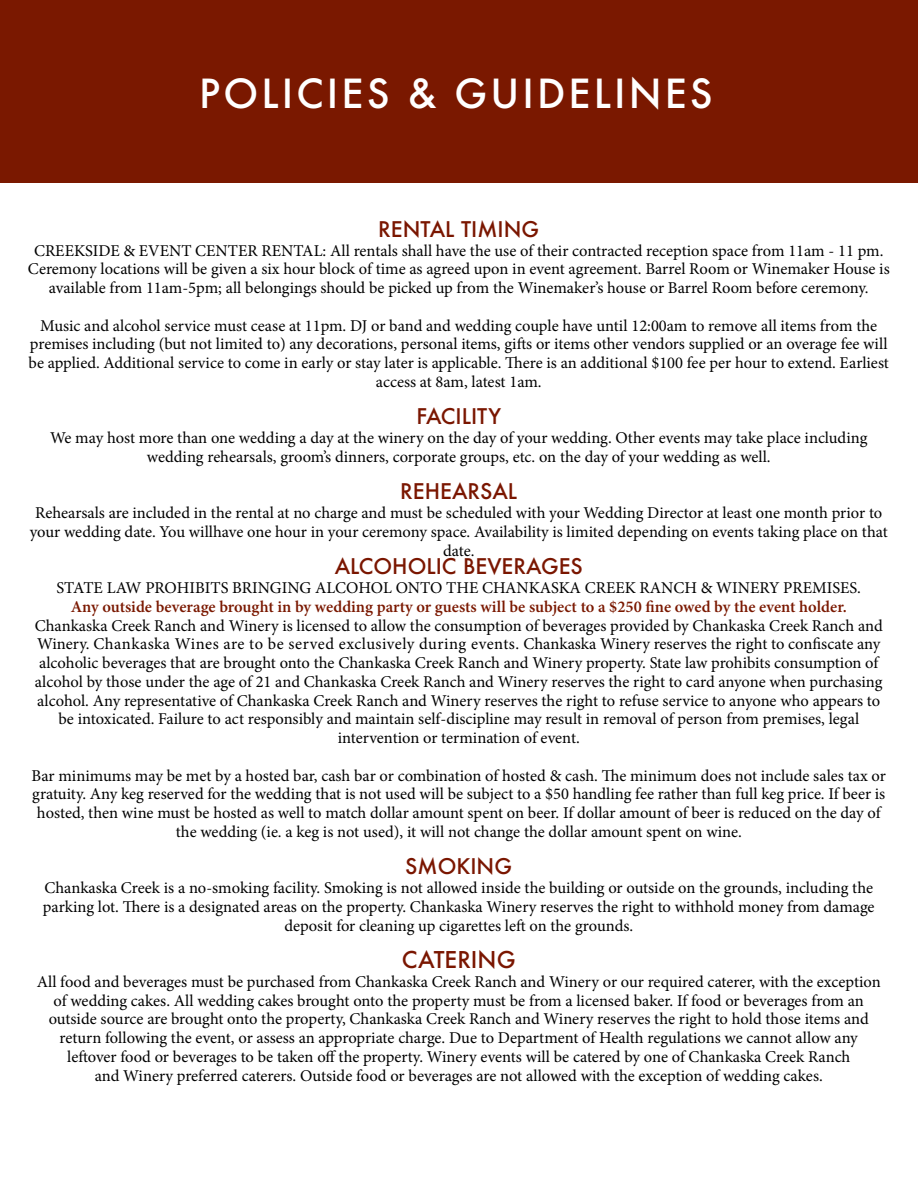
<style>
.page{position:relative;width:918px;height:1188px;background:#fff}
.page>*{position:absolute;margin:0;border:0;box-sizing:border-box;transform-origin:0 0}
.t1{font:500 39px "Futura";letter-spacing:.08em;color:#fff}
.t2{font:500 22.5px "Futura";color:#7a1600}
.t3{font:500 21px "Futura";color:#7a1600}
.t4{font:16.5px/18.8px "Minion Pro";color:#000;text-align:center}
.t5{font:600 16.5px "Minion Pro";color:#7a1800}
</style>
<div class="page">
<div style="left:0;top:0;width:918px;height:182px;background:#7a1800"></div>
<h1 class="t1" style="left:199px;top:67px;width:515px">POLICIES &amp; GUIDELINES</h1>
<p class="t3" style="left:378px;top:215px;width:163px">RENTAL TIMING</p>
<p class="t4" style="left:28px;top:241px;width:863px">CREEKSIDE &amp; EVENT CENTER RENTAL: All rentals shall have the use of their contracted reception space from 11am - 11 pm.<br>Ceremony locations will be given a six hour block of time as agreed upon in event agreement. Barrel Room or Winemaker House is available from 11am-5pm; all belongings should be picked up from the Winemaker’s house or Barrel Room before ceremony.</p>
<p class="t4" style="left:29px;top:316px;width:862px">Music and alcohol service must cease at 11pm. DJ or band and wedding couple have until 12:00am to remove all items from the premises including (but not limited to) any decorations, personal items, gifts or items other vendors supplied or an overage fee will be applied. Additional service to come in early or stay later is applicable. There is an additional $100 fee per hour to extend. Earliest access at 8am, latest 1am.</p>
<p class="t3" style="left:416px;top:402px;width:86px">FACILITY</p>
<p class="t4" style="left:50px;top:429px;width:819px">We may host more than one wedding a day at the winery on the day of your wedding. Other events may take place including wedding rehearsals, groom’s dinners, corporate groups, etc. on the day of your wedding as well.</p>
<p class="t3" style="left:400px;top:477px;width:118px">REHEARSAL</p>
<p class="t4" style="left:30px;top:504px;width:859px">Rehearsals are included in the rental at no charge and must be scheduled with your Wedding Director at least one month prior to your wedding date. You willhave one hour in your ceremony space. Availability is limited depending on events taking place on that date.</p>
<p class="t3" style="left:335px;top:552px;width:250px">ALCOHOLIC BEVERAGES</p>
<p class="t4" style="left:57px;top:579px;width:806px">STATE LAW PROHIBITS BRINGING ALCOHOL ONTO THE CHANKASKA CREEK RANCH &amp; WINERY PREMISES.</p>
<p class="t5" style="left:71px;top:595px;width:778px">Any outside beverage brought in by wedding party or guests will be subject to a $250 fine owed by the event holder.</p>
<p class="t4" style="left:35px;top:616px;width:850px">Chankaska Creek Ranch and Winery is licensed to allow the consumption of beverages provided by Chankaska Creek Ranch and Winery. Chankaska Wines are to be served exclusively during events. Chankaska Winery reserves the right to confiscate any alcoholic beverages that are brought onto the Chankaska Creek Ranch and Winery property. State law prohibits consumption of alcohol by those under the age of 21 and Chankaska Creek Ranch and Winery reserves the right to card anyone when purchasing alcohol. Any representative of Chankaska Creek Ranch and Winery reserves the right to refuse service to anyone who appears to be intoxicated. Failure to act responsibly and maintain self-discipline may result in removal of person from premises, legal intervention or termination of event.</p>
<p class="t4" style="left:32px;top:766px;width:856px">Bar minimums may be met by a hosted bar, cash bar or combination of hosted &amp; cash. The minimum does not include sales tax or gratuity. Any keg reserved for the wedding that is not used will be subject to a $50 handling fee rather than full keg price. If beer is hosted, then wine must be hosted as well to match dollar amount spent on beer. If dollar amount of beer is reduced on the day of the wedding (ie. a keg is not used), it will not change the dollar amount spent on wine.</p>
<p class="t3" style="left:405px;top:852px;width:108px">SMOKING</p>
<p class="t4" style="left:43px;top:879px;width:833px">Chankaska Creek is a no-smoking facility. Smoking is not allowed inside the building or outside on the grounds, including the parking lot. There is a designated areas on the property. Chankaska Winery reserves the right to withhold money from damage deposit for cleaning up cigarettes left on the grounds.</p>
<h2 class="t2" style="left:402px;top:944px;width:115px">CATERING</h2>
<p class="t4" style="left:37px;top:972px;width:846px">All food and beverages must be purchased from Chankaska Creek Ranch and Winery or our required caterer, with the exception of wedding cakes. All wedding cakes brought onto the property must be from a licensed baker. If food or beverages from an outside source are brought onto the property, Chankaska Creek Ranch and Winery reserves the right to hold those items and return following the event, or assess an appropriate charge. Due to Department of Health regulations we cannot allow any leftover food or beverages to be taken off the property. Winery events will be catered by one of Chankaska Creek Ranch<br>and Winery preferred caterers. Outside food or beverages are not allowed with the exception of wedding cakes.</p>
</div>
